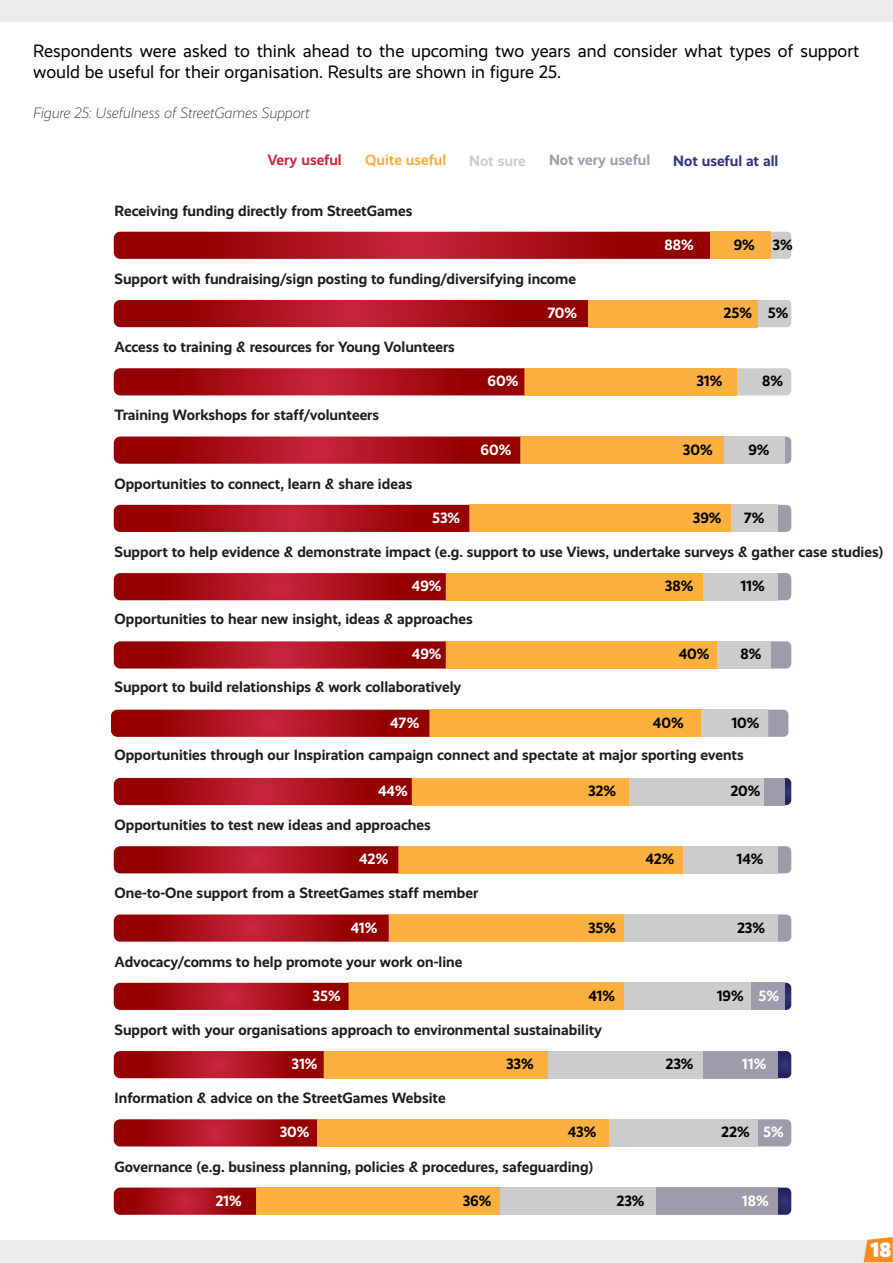
<style>
.page{position:relative;width:893px;height:1263px;background:#fff}
.page>*{position:absolute;margin:0;border:0;box-sizing:border-box;transform-origin:0 0}
.t1{font:900 21px "Realist";color:#fff}
.t2{font:18px/21.6px "Realist";color:#000}
.t3{font:700 15px "Realist";color:#1d1d1b}
.t4{font:700 15px "Realist";letter-spacing:-.005em;color:#000}
.t5{font:700 15px "Realist";letter-spacing:-.005em;color:#fff}
.t6{font:italic 300 15px "Realist";color:#1d1d1b}
.t7{font:700 15px "Realist";color:#30367c}
.t8{font:700 15px "Realist";color:#9e9cab}
.t9{font:700 15px "Realist";color:#fbb040}
.t10{font:700 15px "Realist";color:#ca283e}
.t11{font:700 15px "Realist";color:#ccc}
.s1{color:#fff}
</style>
<div class="page">
<div style="left:0;top:0;width:893px;height:21px;background:#ececec"></div>
<div style="left:0;top:1240px;width:893px;height:22px;background:#ececec"></div>
<svg style="left:864px;top:1237px;width:29px;height:25px"></svg>
<svg style="left:771px;top:232px;width:20px;height:27px"></svg>
<div style="left:710px;top:232px;width:61px;height:27px;background:#fbb040"></div>
<svg style="left:114px;top:232px;width:596px;height:27px;background:#a60e17"></svg>
<svg style="left:757px;top:300px;width:34px;height:27px"></svg>
<div style="left:588px;top:300px;width:169px;height:27px;background:#fbb040"></div>
<svg style="left:114px;top:300px;width:474px;height:27px;background:#a60d16"></svg>
<svg style="left:736px;top:368px;width:55px;height:27px"></svg>
<div style="left:524px;top:368px;width:212px;height:27px;background:#fbb040"></div>
<svg style="left:114px;top:368px;width:410px;height:27px;background:#a71018"></svg>
<svg style="left:784px;top:436px;width:7px;height:28px"></svg>
<div style="left:723px;top:436px;width:61px;height:28px;background:#ccc"></div>
<div style="left:520px;top:436px;width:203px;height:28px;background:#fbb040"></div>
<svg style="left:114px;top:436px;width:406px;height:28px;background:#a9141d"></svg>
<svg style="left:778px;top:505px;width:13px;height:27px"></svg>
<div style="left:731px;top:505px;width:47px;height:27px;background:#ccc"></div>
<div style="left:469px;top:505px;width:262px;height:27px;background:#fbb040"></div>
<svg style="left:114px;top:505px;width:355px;height:27px;background:#a60d16"></svg>
<svg style="left:778px;top:573px;width:13px;height:27px"></svg>
<div style="left:703px;top:573px;width:75px;height:27px;background:#ccc"></div>
<div style="left:446px;top:573px;width:257px;height:27px;background:#fbb040"></div>
<svg style="left:114px;top:573px;width:332px;height:27px;background:#a60e17"></svg>
<svg style="left:771px;top:641px;width:20px;height:27px"></svg>
<div style="left:717px;top:641px;width:54px;height:27px;background:#ccc"></div>
<div style="left:446px;top:641px;width:271px;height:27px;background:#fbb040"></div>
<svg style="left:114px;top:641px;width:332px;height:27px;background:#a71119"></svg>
<svg style="left:768px;top:710px;width:20px;height:27px"></svg>
<div style="left:700px;top:710px;width:68px;height:27px;background:#ccc"></div>
<div style="left:429px;top:710px;width:271px;height:27px;background:#fbb040"></div>
<svg style="left:111px;top:710px;width:318px;height:27px;background:#a70f17"></svg>
<svg style="left:784px;top:778px;width:7px;height:27px"></svg>
<div style="left:764px;top:778px;width:20px;height:27px;background:#9e9cab"></div>
<div style="left:629px;top:778px;width:135px;height:27px;background:#ccc"></div>
<div style="left:412px;top:778px;width:217px;height:27px;background:#fbb040"></div>
<svg style="left:114px;top:778px;width:298px;height:27px;background:#a60d16"></svg>
<svg style="left:778px;top:846px;width:13px;height:27px"></svg>
<div style="left:683px;top:846px;width:95px;height:27px;background:#ccc"></div>
<div style="left:398px;top:846px;width:285px;height:27px;background:#fbb040"></div>
<svg style="left:114px;top:846px;width:284px;height:27px;background:#a70f18"></svg>
<svg style="left:778px;top:914px;width:13px;height:28px"></svg>
<div style="left:624px;top:914px;width:154px;height:28px;background:#ccc"></div>
<div style="left:389px;top:914px;width:235px;height:28px;background:#fbb040"></div>
<svg style="left:114px;top:914px;width:275px;height:28px;background:#a9151d"></svg>
<svg style="left:785px;top:983px;width:6px;height:27px"></svg>
<div style="left:751px;top:983px;width:34px;height:27px;background:#9e9cab"></div>
<div style="left:624px;top:983px;width:127px;height:27px;background:#ccc"></div>
<div style="left:349px;top:983px;width:275px;height:27px;background:#fbb040"></div>
<svg style="left:114px;top:983px;width:235px;height:27px;background:#a60e16"></svg>
<svg style="left:757px;top:1119px;width:34px;height:27px"></svg>
<div style="left:608px;top:1119px;width:149px;height:27px;background:#ccc"></div>
<div style="left:317px;top:1119px;width:291px;height:27px;background:#fbb040"></div>
<svg style="left:114px;top:1119px;width:203px;height:27px;background:#a71018"></svg>
<svg style="left:778px;top:1187px;width:13px;height:28px"></svg>
<div style="left:656px;top:1187px;width:122px;height:28px;background:#9e9cab"></div>
<div style="left:500px;top:1187px;width:156px;height:28px;background:#ccc"></div>
<div style="left:256px;top:1187px;width:244px;height:28px;background:#fbb040"></div>
<svg style="left:114px;top:1187px;width:142px;height:28px;background:#a8151c"></svg>
<svg style="left:778px;top:1051px;width:13px;height:27px"></svg>
<div style="left:703px;top:1051px;width:75px;height:27px;background:#9e9cab"></div>
<div style="left:547px;top:1051px;width:156px;height:27px;background:#ccc"></div>
<div style="left:324px;top:1051px;width:223px;height:27px;background:#fbb040"></div>
<svg style="left:114px;top:1051px;width:210px;height:27px;background:#a60e16"></svg>
<p class="t2" style="left:33px;top:40px;width:828px">Respondents were asked to think ahead to the upcoming two years and consider what types of support would be useful for their organisation. Results are shown in figure 25.</p>
<p class="t6" style="left:33px;top:105px;width:278px">Figure 25: Usefulness of StreetGames Support</p>
<p class="t10" style="left:267px;top:151px;width:76px">Very useful</p>
<p class="t9" style="left:365px;top:151px;width:83px">Quite useful</p>
<p class="t11" style="left:469px;top:152px;width:58px">Not sure</p>
<p class="t8" style="left:549px;top:151px;width:103px">Not very useful</p>
<p class="t7" style="left:673px;top:152px;width:107px">Not useful at all</p>
<p class="t3" style="left:115px;top:202px;width:299px">Receiving funding directly from StreetGames</p>
<p class="t5" style="left:664px;top:236px;width:31px">88%</p>
<p class="t4" style="left:734px;top:236px;width:60px">9% 3%</p>
<p class="t3" style="left:115px;top:270px;width:463px">Support with fundraising/sign posting to funding/diversifying income</p>
<p class="t5" style="left:547px;top:304px;width:31px">70%</p>
<p class="t4" style="left:723px;top:304px;width:66px">25% 5%</p>
<p class="t3" style="left:115px;top:338px;width:342px">Access to training &amp; resources for Young Volunteers</p>
<p class="t5" style="left:488px;top:372px;width:32px">60%</p>
<p class="t4" style="left:696px;top:372px;width:27px">31%</p>
<p class="t4" style="left:762px;top:372px;width:22px">8%</p>
<p class="t3" style="left:115px;top:407px;width:266px">Training Workshops for staff/volunteers</p>
<p class="t5" style="left:481px;top:441px;width:32px">60%</p>
<p class="t4" style="left:683px;top:441px;width:31px">30%</p>
<p class="t4" style="left:748px;top:441px;width:23px">9%</p>
<p class="t3" style="left:115px;top:475px;width:299px">Opportunities to connect, learn &amp; share ideas</p>
<p class="t5" style="left:432px;top:509px;width:29px">53%</p>
<p class="t4" style="left:693px;top:509px;width:30px">39%</p>
<p class="t4" style="left:744px;top:509px;width:22px">7%</p>
<p class="t3" style="left:115px;top:543px;width:770px">Support to help evidence &amp; demonstrate impact (e.g. support to use Views, undertake surveys &amp; gather case studies)</p>
<p class="t5" style="left:412px;top:577px;width:31px">49%</p>
<p class="t4" style="left:665px;top:577px;width:30px">38%</p>
<p class="t4" style="left:740px;top:577px;width:26px">11%</p>
<p class="t3" style="left:115px;top:610px;width:360px">Opportunities to hear new insight, ideas &amp; approaches</p>
<p class="t5" style="left:412px;top:645px;width:31px">49%</p>
<p class="t4" style="left:679px;top:645px;width:32px">40%</p>
<p class="t4" style="left:740px;top:645px;width:22px">8%</p>
<p class="t3" style="left:115px;top:678px;width:349px">Support to build relationships &amp; work collaboratively</p>
<p class="t5" style="left:390px;top:714px;width:31px">47%</p>
<p class="t4" style="left:653px;top:714px;width:32px">40%</p>
<p class="t4" style="left:731px;top:714px;width:30px">10%</p>
<p class="t3" style="left:115px;top:746px;width:631px">Opportunities through our Inspiration campaign connect and spectate at major sporting events</p>
<p class="t5" style="left:378px;top:782px;width:31px">44%</p>
<p class="t4" style="left:588px;top:782px;width:30px">32%</p>
<p class="t4" style="left:730px;top:782px;width:32px">20%</p>
<p class="t3" style="left:115px;top:816px;width:318px">Opportunities to test new ideas and approaches</p>
<p class="t5" style="left:359px;top:850px;width:31px">42%</p>
<p class="t4" style="left:645px;top:850px;width:31px">42%</p>
<p class="t4" style="left:736px;top:850px;width:28px">14%</p>
<p class="t3" style="left:115px;top:884px;width:365px">One-to-One support from a StreetGames staff member</p>
<p class="t5" style="left:351px;top:919px;width:28px">41%</p>
<p class="t4" style="left:588px;top:919px;width:30px">35%</p>
<p class="t4" style="left:737px;top:919px;width:30px">23%</p>
<p class="t3" style="left:115px;top:953px;width:349px">Advocacy/comms to help promote your work on-line</p>
<p class="t5" style="left:313px;top:987px;width:30px">35%</p>
<p class="t4" style="left:589px;top:987px;width:28px">41%</p>
<p class="t4" style="left:717px;top:987px;width:64px">19% <span class="s1">5%</span></p>
<p class="t3" style="left:114px;top:1021px;width:489px">Support with your organisations approach to environmental sustainability</p>
<p class="t5" style="left:292px;top:1055px;width:27px">31%</p>
<p class="t4" style="left:506px;top:1055px;width:29px">33%</p>
<p class="t4" style="left:665px;top:1055px;width:30px">23%</p>
<p class="t5" style="left:742px;top:1055px;width:26px">11%</p>
<p class="t3" style="left:115px;top:1089px;width:333px">Information &amp; advice on the StreetGames Website</p>
<p class="t5" style="left:280px;top:1123px;width:31px">30%</p>
<p class="t4" style="left:568px;top:1123px;width:30px">43%</p>
<p class="t4" style="left:721px;top:1123px;width:64px">22% <span class="s1">5%</span></p>
<p class="t3" style="left:115px;top:1158px;width:480px">Governance (e.g. business planning, policies &amp; procedures, safeguarding)</p>
<p class="t5" style="left:215px;top:1192px;width:28px">21%</p>
<p class="t4" style="left:463px;top:1191px;width:30px">36%</p>
<p class="t4" style="left:616px;top:1191px;width:30px">23%</p>
<p class="t5" style="left:742px;top:1192px;width:28px">18%</p>
<h1 class="t1" style="left:870px;top:1237px;width:23px">18</h1>
</div>
